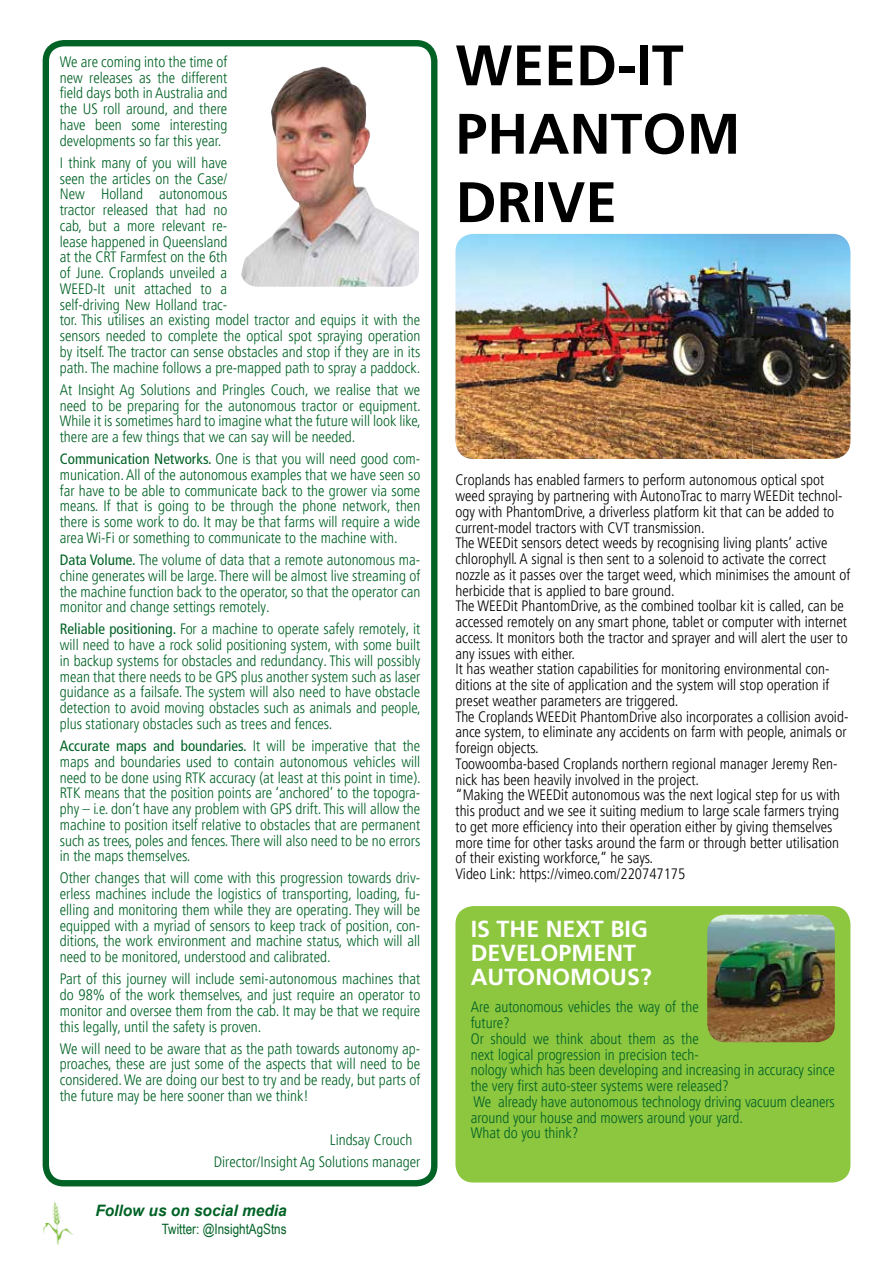
<style>
.page{position:relative;width:893px;height:1263px;background:#fff}
.page>*{position:absolute;margin:0;border:0;box-sizing:border-box;transform-origin:0 0}
.t1{font:700 57px/68.4px "Frutiger LT Pro";color:#000}
.t2{font:700 23.25px/24px "Frutiger LT Pro";color:#fff}
.t3{font:italic 700 15.75px "Arial";color:#006225}
.t4{font:300 condensed 15px/15.8px "Frutiger LT Pro";color:#006225;text-align:justify}
.t5{font:300 condensed 15px/15.8px "Frutiger LT Pro";color:#000}
.t6{font:14.25px "Arial Narrow";color:#006225}
.s1{font-weight:400}
</style>
<div class="page">
<img style="left:43px;top:1201px;width:31px;height:44px">
<div style="left:43px;top:40px;width:394px;height:1146px;border:6px solid #006225;border-radius:18px"></div>
<img style="left:455px;top:234px;width:395px;height:225px">
<div style="left:455px;top:906px;width:395px;height:276px;background:#8dc63f;border-radius:18px"></div>
<img style="left:707px;top:915px;width:128px;height:127px">
<img style="left:241px;top:67px;width:178px;height:220px">
<p class="t4" style="left:60px;top:54px;width:169px">We are coming into the time of new releases as the different field days both in Australia and the US roll around, and there have been some interesting developments so far this year.</p>
<p class="t4" style="left:60px;top:155px;width:362px;text-align:left">I think many of you will have<br>seen the articles on the Case/<br>New Holland autonomous<br>tractor released that had no<br>cab, but a more relevant re-<br>lease happened in Queensland<br>at the CRT Farmfest on the 6th<br>of June. Croplands unveiled a<br>WEED-It unit attached to a<br>self-driving New Holland trac-<br>tor. This utilises an existing model tractor and equips it with the sensors needed to complete the optical spot spraying operation by itself. The tractor can sense obstacles and stop if they are in its path. The machine follows a pre-mapped path to spray a paddock.</p>
<p class="t4" style="left:60px;top:382px;width:363px">At Insight Ag Solutions and Pringles Couch, we realise that we need to be preparing for the autonomous tractor or equipment.<br>While it is sometimes hard to imagine what the future will look like, there are a few things that we can say will be needed.</p>
<p class="t4" style="left:60px;top:451px;width:362px"><span class="s1">Communication Networks.</span> One is that you will need good com&shy;munication. All of the autonomous examples that we have seen so far have to be able to communicate back to the grower via some means. If that is going to be through the phone network, then there is some work to do. It may be that farms will require a wide area Wi-Fi or something to communicate to the machine with.</p>
<p class="t4" style="left:60px;top:552px;width:362px"><span class="s1">Data Volume.</span> The volume of data that a remote autonomous ma&shy;chine generates will be large. There will be almost live streaming of the machine function back to the operator, so that the operator can monitor and change settings remotely.</p>
<p class="t4" style="left:60px;top:621px;width:363px"><span class="s1">Reliable positioning.</span> For a machine to operate safely remotely, it will need to have a rock solid positioning system, with some built in backup systems for obstacles and redundancy. This will possibly mean that there needs to be GPS plus another system such as laser guidance as a failsafe. The system will also need to have obstacle detection to avoid moving obstacles such as animals and people, plus stationary obstacles such as trees and fences.</p>
<p class="t4" style="left:60px;top:738px;width:363px"><span class="s1">Accurate maps and boundaries.</span> It will be imperative that the maps and boundaries used to contain autonomous vehicles will need to be done using RTK accuracy (at least at this point in time).<br>RTK means that the position points are ‘anchored’ to the topogra&shy;phy – i.e. don’t have any problem with GPS drift. This will allow the machine to position itself relative to obstacles that are permanent such as trees, poles and fences. There will also need to be no errors in the maps themselves.</p>
<p class="t4" style="left:60px;top:870px;width:362px">Other changes that will come with this progression towards driv&shy;erless machines include the logistics of transporting, loading, fu&shy;elling and monitoring them while they are operating. They will be equipped with a myriad of sensors to keep track of position, con&shy;ditions, the work environment and machine status, which will all need to be monitored, understood and calibrated.</p>
<p class="t4" style="left:60px;top:971px;width:362px">Part of this journey will include semi-autonomous machines that do 98% of the work themselves, and just require an operator to monitor and oversee them from the cab. It may be that we require this legally, until the safety is proven.</p>
<p class="t4" style="left:60px;top:1041px;width:362px">We will need to be aware that as the path towards autonomy ap&shy;proaches, these are just some of the aspects that will need to be considered. We are doing our best to try and be ready, but parts of the future may be here sooner than we think!</p>
<p class="t4" style="left:214px;top:1129px;width:208px;line-height:22.2px;text-indent:116px">Lindsay Crouch<br>Director/Insight Ag Solutions manager</p>
<p class="t3" style="left:95px;top:1200px;width:193px">Follow us on social media</p>
<p class="t6" style="left:162px;top:1218px;width:126px">Twitter: @InsightAgStns</p>
<h1 class="t1" style="left:455px;top:32px;width:287px">WEED-IT<br>PHANTOM<br>DRIVE</h1>
<p class="t5" style="left:455px;top:472px;width:396px">Croplands has enabled farmers to perform autonomous optical spot weed spraying by partnering with AutonoTrac to marry WEEDit technol&shy;ogy with PhantomDrive, a driverless platform kit that can be added to current-model tractors with CVT transmission.<br>The WEEDit sensors detect weeds by recognising living plants’ active chlorophyll. A signal is then sent to a solenoid to activate the correct nozzle as it passes over the target weed, which minimises the amount of herbicide that is applied to bare ground.<br>The WEEDit PhantomDrive, as the combined toolbar kit is called, can be accessed remotely on any smart phone, tablet or computer with internet access. It monitors both the tractor and sprayer and will alert the user to any issues with either.<br>It has weather station capabilities for monitoring environmental con&shy;ditions at the site of application and the system will stop operation if preset weather parameters are triggered.<br>The Croplands WEEDit PhantomDrive also incorporates a collision avoid&shy;ance system, to eliminate any accidents on farm with people, animals or foreign objects.<br>Toowoomba-based Croplands northern regional manager Jeremy Ren&shy;nick has been heavily involved in the project.<br>“Making the WEEDit autonomous was the next logical step for us with this product and we see it suiting medium to large scale farmers trying to get more efficiency into their operation either by giving themselves more time for other tasks around the farm or through better utilisation of their existing workforce,” he says.<br>Video Link: https://vimeo.com/220747175</p>
<h2 class="t2" style="left:471px;top:917px;width:182px">IS THE NEXT BIG<br>DEVELOPMENT<br>AUTONOMOUS?</h2>
<p class="t4" style="left:471px;top:999px;width:366px;text-align:left">Are autonomous vehicles the way of the<br>future?<br>Or should we think about them as the<br>next logical progression in precision tech-<br>nology which has been developing and increasing in accuracy since the very first auto-steer systems were released?<br>We already have autonomous technology driving vacuum cleaners around your house and mowers around your yard.<br>What do you think?</p>
</div>
